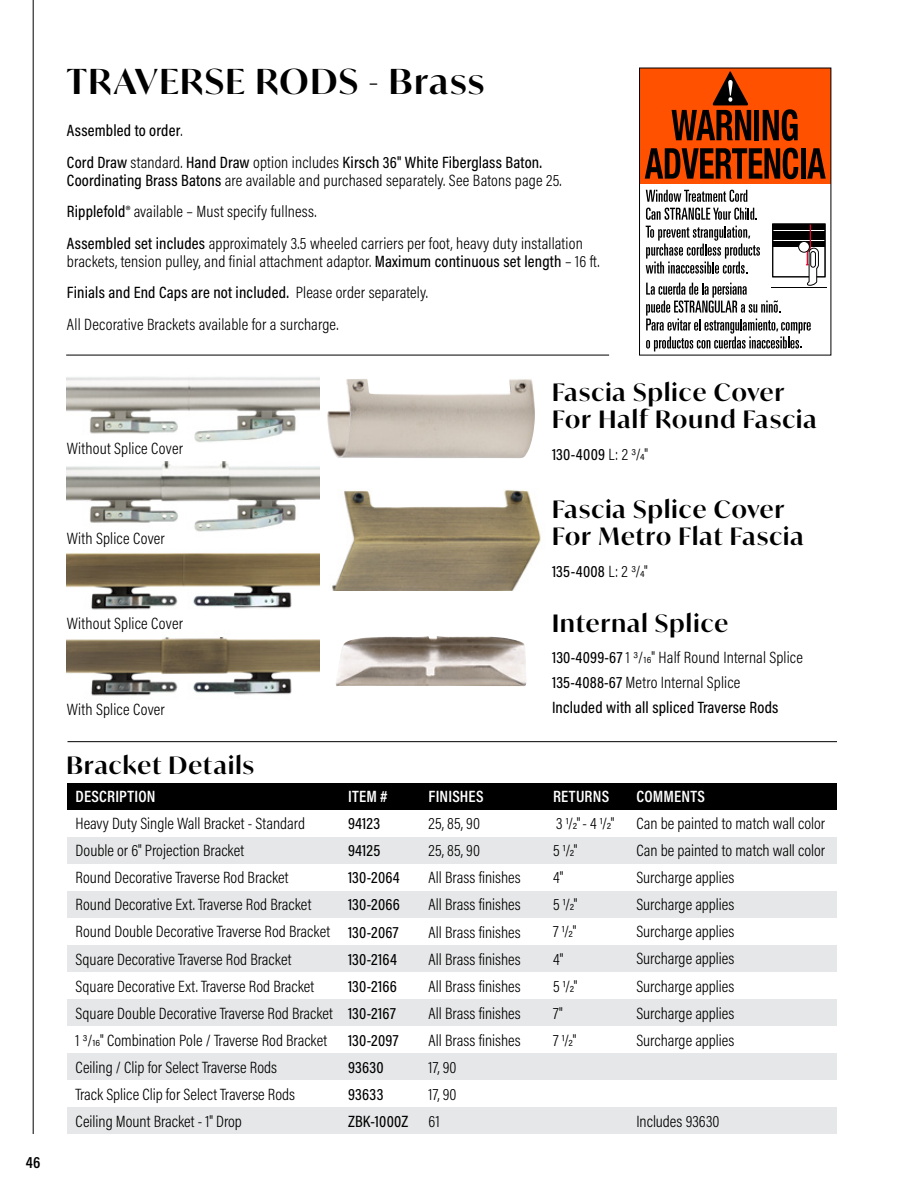
<style>
.page{position:relative;width:918px;height:1188px;background:#fff}
.page>*{position:absolute;margin:0;border:0;box-sizing:border-box;transform-origin:0 0}
.t1{font:600 34.5px "Ivy Mode";letter-spacing:.045em;color:#000}
.t2{font:600 24px/27px "Ivy Mode";letter-spacing:.05em;color:#000}
.t3{font:300 16.5px/27.2px "Acumin Pro Cond";color:#000}
.t4{font:500 16.5px/27.2px "Acumin Pro Cond";letter-spacing:.01em;color:#000}
.t5{font:600 16.5px "Acumin Pro Cond";letter-spacing:.01em;color:#fff}
.t6{font:600 16.5px "Acumin Pro Cond";color:#000}
.s1{font-weight:300}
.s2{font-weight:500}
</style>
<div class="page">
<div style="left:68px;top:837px;width:769px;height:27px;background:#e6e7e8"></div>
<div style="left:68px;top:891px;width:769px;height:27px;background:#e6e7e8"></div>
<div style="left:68px;top:945px;width:769px;height:27px;background:#e6e7e8"></div>
<div style="left:68px;top:999px;width:769px;height:27px;background:#e6e7e8"></div>
<div style="left:68px;top:1053px;width:769px;height:27px;background:#e6e7e8"></div>
<div style="left:68px;top:1107px;width:769px;height:27px;background:#e6e7e8"></div>
<img style="left:332px;top:490px;width:209px;height:100px">
<img style="left:327px;top:379px;width:208px;height:79px">
<img style="left:336px;top:636px;width:191px;height:50px">
<hr style="left:33px;top:0;width:1px;height:1134px;background:#000">
<div style="left:640px;top:68px;width:191px;height:116px;background:#ff5100"></div>
<svg style="left:646px;top:190px;width:101px;height:12px"></svg>
<hr style="left:755px;top:110px;width:4px;height:30px;background:#000">
<svg style="left:763px;top:109px;width:35px;height:32px"></svg>
<svg style="left:645px;top:148px;width:153px;height:31px"></svg>
<div style="left:801px;top:148px;width:5px;height:31px;background:#000"></div>
<svg style="left:807px;top:148px;width:19px;height:31px"></svg>
<svg style="left:672px;top:71px;width:79px;height:69px"></svg>
<hr style="left:773px;top:227px;width:52px;height:3px;background:#000">
<hr style="left:773px;top:231px;width:52px;height:2px;background:#000">
<hr style="left:773px;top:234px;width:52px;height:3px;background:#000">
<hr style="left:773px;top:238px;width:52px;height:2px;background:#000">
<hr style="left:773px;top:241px;width:52px;height:2px;background:#000">
<hr style="left:773px;top:244px;width:52px;height:3px;background:#000">
<hr style="left:771px;top:287px;width:56px;height:1px;background:#000">
<div style="left:772px;top:224px;width:54px;height:53px;border:1px solid #000"></div>
<svg style="left:646px;top:208px;width:173px;height:143px"></svg>
<hr style="left:811px;top:252px;width:4px;height:15px;background:#fff;border-radius:2px">
<div style="left:810px;top:251px;width:6px;height:17px;border:1px solid #000;border-radius:2px"></div>
<div style="left:639px;top:68px;width:192px;height:287px;border:1px solid #000"></div>
<hr style="left:66px;top:355px;width:543px;height:1px;background:#000">
<img style="left:67px;top:377px;width:253px;height:66px">
<img style="left:67px;top:462px;width:253px;height:148px">
<img style="left:67px;top:637px;width:253px;height:59px">
<div style="left:68px;top:783px;width:769px;height:27px;background:#000"></div>
<hr style="left:68px;top:741px;width:769px;height:1px;background:#000">
<p class="t6" style="left:26px;top:1151px;width:16px">46</p>
<h1 class="t1" style="left:67px;top:58px;width:419px">TRAVERSE RODS - Brass</h1>
<p class="t4" style="left:67px;top:115px;width:477px;line-height:31.5px">Assembled to order<span class="s1">.<br></span>Cord Draw <span class="s1">standard.</span> Hand Draw <span class="s1">option includes</span> Kirsch 36" White Fiberglass Baton.</p>
<p class="t3" style="left:67px;top:164px;width:517px;line-height:31.5px"><span class="s2">Coordinating Brass Batons</span> are available and purchased separately. See Batons page 25.<br><span class="s2">Ripplefold®</span> available – Must specify fullness.<br><span class="s2">Assembled set includes</span> approximately 3.5 wheeled carriers per foot, heavy duty installation</p>
<p class="t3" style="left:67px;top:245px;width:534px;line-height:31.5px">brackets, tension pulley, and finial attachment adaptor. <span class="s2">Maximum continuous set length</span> – 16 ft.<br><span class="s2">Finials and End Caps are not included.</span> Please order separately.<br>All Decorative Brackets available for a surcharge.</p>
<p class="t3" style="left:67px;top:435px;width:118px">Without Splice Cover</p>
<p class="t3" style="left:67px;top:524px;width:99px">With Splice Cover</p>
<p class="t3" style="left:67px;top:609px;width:118px">Without Splice Cover</p>
<p class="t3" style="left:67px;top:696px;width:99px">With Splice Cover</p>
<h2 class="t2" style="left:66px;top:752px;width:189px">Bracket Details</h2>
<p class="t5" style="left:76px;top:785px;width:82px">DESCRIPTION</p>
<p class="t3" style="left:76px;top:810px;width:259px">Heavy Duty Single Wall Bracket - Standard Double or 6" Projection Bracket<br>Round Decorative Traverse Rod Bracket<br>Round Decorative Ext. Traverse Rod Bracket Round Double Decorative Traverse Rod Bracket Square Decorative Traverse Rod Bracket Square Decorative Ext. Traverse Rod Bracket Square Double Decorative Traverse Rod Bracket 1 3/16" Combination Pole / Traverse Rod Bracket Ceiling / Clip for Select Traverse Rods<br>Track Splice Clip for Select Traverse Rods Ceiling Mount Bracket - 1" Drop</p>
<p class="t5" style="left:348px;top:786px;width:41px">ITEM #</p>
<p class="t4" style="left:348px;top:810px;width:62px">94123<br>94125<br>130-2064<br>130-2066<br>130-2067<br>130-2164<br>130-2166<br>130-2167<br>130-2097<br>93630<br>93633<br>ZBK-1000Z</p>
<p class="t5" style="left:429px;top:785px;width:57px">FINISHES</p>
<p class="t3" style="left:429px;top:810px;width:94px">25, 85, 90<br>25, 85, 90<br>All Brass finishes<br>All Brass finishes<br>All Brass finishes<br>All Brass finishes<br>All Brass finishes<br>All Brass finishes<br>All Brass finishes<br>17, 90<br>17, 90<br>61</p>
<h2 class="t2" style="left:552px;top:379px;width:266px">Fascia Splice Cover<br>For Half Round Fascia</h2>
<p class="t4" style="left:552px;top:440px;width:98px">130-4009 <span class="s1">L: 2 3/4"</span></p>
<h2 class="t2" style="left:552px;top:496px;width:253px">Fascia Splice Cover<br>For Metro Flat Fascia</h2>
<p class="t4" style="left:552px;top:557px;width:97px">135-4008 <span class="s1">L: 2 3/4"</span></p>
<h2 class="t2" style="left:552px;top:609px;width:178px">Internal Splice</h2>
<p class="t4" style="left:552px;top:645px;width:252px;line-height:24.8px">130-4099-67 <span class="s1">1 3/16" Half Round Internal Splice<br></span>135-4088-67 <span class="s1">Metro Internal Splice<br></span>Included with all spliced Traverse Rods</p>
<p class="t5" style="left:553px;top:785px;width:58px">RETURNS</p>
<p class="t3" style="left:553px;top:809px;width:63px">3 1/2" - 4 1/2"<br>5 1/2"<br>4"<br>5 1/2"<br>7 1/2"<br>4"<br>5 1/2"<br>7"<br>7 1/2"</p>
<p class="t5" style="left:636px;top:785px;width:70px">COMMENTS</p>
<p class="t3" style="left:636px;top:809px;width:190px">Can be painted to match wall color<br>Can be painted to match wall color<br>Surcharge applies<br>Surcharge applies<br>Surcharge applies<br>Surcharge applies<br>Surcharge applies<br>Surcharge applies<br>Surcharge applies</p>
<p class="t3" style="left:636px;top:1108px;width:85px">Includes 93630</p>
</div>
